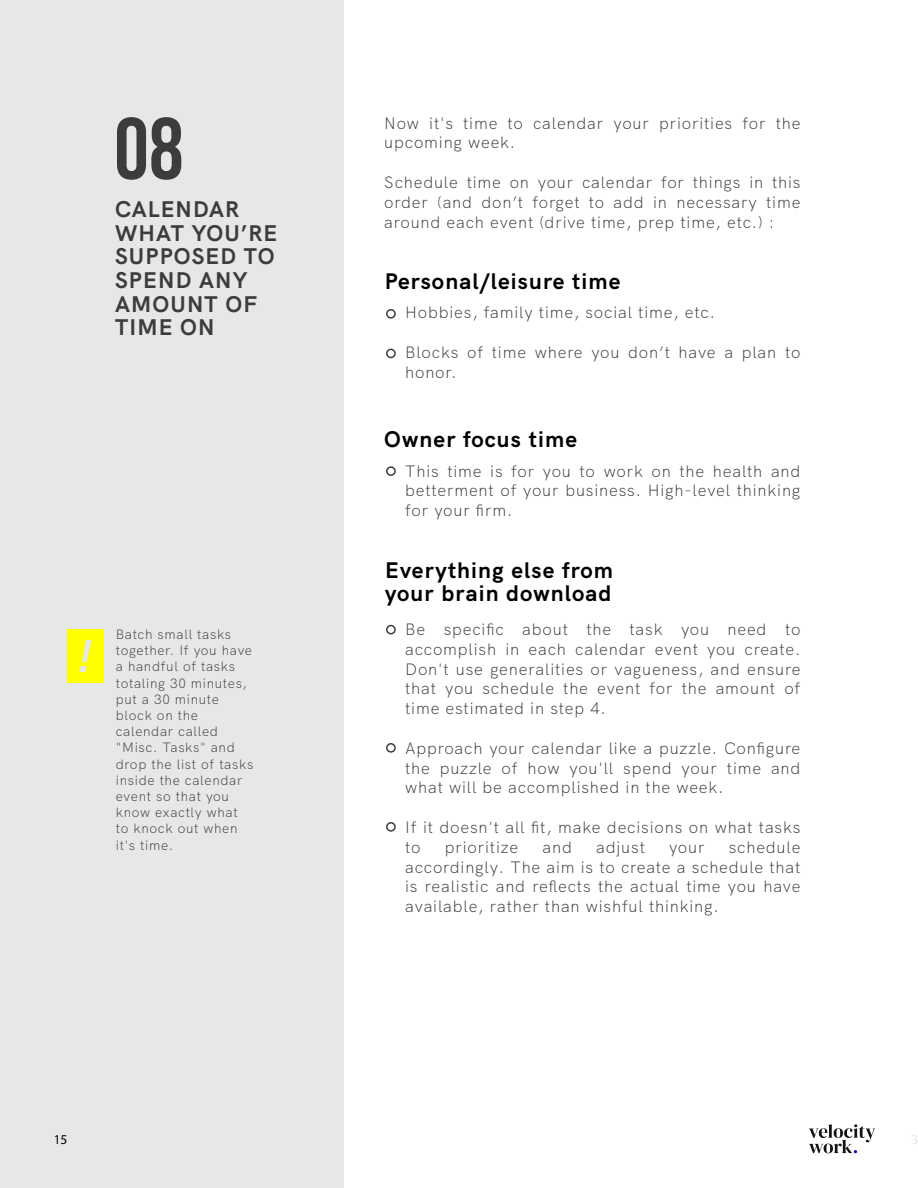
<style>
.page{position:relative;width:918px;height:1188px;background:#fff}
.page>*{position:absolute;margin:0;border:0;box-sizing:border-box;transform-origin:0 0}
.t1{font:87px "Bebas Neue";color:#3c3c3c}
.t2{font:italic 700 45.9px "HK Grotesk";color:#e6e7e8}
.t3{font:700 22.65px/23.7px "HK Grotesk";letter-spacing:.05em;color:#3c3c3c}
.t4{font:700 22.5px/22.5px "HK Grotesk";letter-spacing:.05em;color:#000}
.t5{font:300 16.5px/19.8px "HK Grotesk";letter-spacing:.05em;color:#3c3c3c;text-align:justify}
.t6{font:300 13.5px/16.2px "HK Grotesk";letter-spacing:.05em;color:#3c3c3c}
.t7{font:13.5px "Myriad Pro";color:#000}
.t8{font:13.5px "Myriad Pro";color:#e6e7e8}
</style>
<div class="page">
<div style="left:0;top:0;width:344px;height:1188px;background:#e6e7e8"></div>
<div style="left:386px;top:309px;width:10px;height:10px;border:1px solid #3c3c3c;border-radius:50%"></div>
<div style="left:386px;top:349px;width:10px;height:9px;border:1px solid #3c3c3c;border-radius:50%"></div>
<div style="left:386px;top:466px;width:10px;height:10px;border:1px solid #3c3c3c;border-radius:50%"></div>
<div style="left:386px;top:625px;width:10px;height:9px;border:1px solid #3c3c3c;border-radius:50%"></div>
<div style="left:386px;top:743px;width:10px;height:10px;border:1px solid #3c3c3c;border-radius:50%"></div>
<div style="left:386px;top:822px;width:10px;height:10px;border:1px solid #3c3c3c;border-radius:50%"></div>
<svg style="left:809px;top:1124px;width:66px;height:30px"></svg>
<div style="left:67px;top:630px;width:37px;height:53px;background:#ff0"></div>
<h1 class="t1" style="left:114px;top:100px;width:71px">08</h1>
<h3 class="t3" style="left:115px;top:195px;width:164px">CALENDAR<br>WHAT YOU’RE<br>SUPPOSED TO<br>SPEND ANY<br>AMOUNT OF<br>TIME ON</h3>
<h2 class="t2" style="left:78px;top:620px;width:16px">!</h2>
<p class="t6" style="left:116px;top:625px;width:139px">Batch small tasks together. If you have a handful of tasks totaling 30 minutes, put a 30 minute block on the calendar called "Misc. Tasks" and drop the list of tasks inside the calendar event so that you know exactly what to knock out when it's time.</p>
<p class="t7" style="left:54px;top:1131px;width:15px">15</p>
<p class="t5" style="left:384px;top:112px;width:418px">Now it's time to calendar your priorities for the upcoming week.</p>
<p class="t5" style="left:384px;top:171px;width:418px">Schedule time on your calendar for things in this order (and don’t forget to add in necessary time around each event (drive time, prep time, etc.) :</p>
<h3 class="t4" style="left:385px;top:268px;width:237px">Personal/leisure time</h3>
<p class="t5" style="left:405px;top:301px;width:311px">Hobbies, family time, social time, etc.</p>
<p class="t5" style="left:405px;top:341px;width:397px">Blocks of time where you don’t have a plan to honor.</p>
<h3 class="t4" style="left:384px;top:426px;width:194px">Owner focus time</h3>
<p class="t5" style="left:405px;top:460px;width:397px">This time is for you to work on the health and betterment of your business. High-level thinking for your firm.</p>
<h3 class="t4" style="left:385px;top:557px;width:229px">Everything else from your brain download</h3>
<p class="t5" style="left:405px;top:618px;width:397px">Be specific about the task you need to accomplish in each calendar event you create.<br>Don't use generalities or vagueness, and ensure that you schedule the event for the amount of time estimated in step 4.</p>
<p class="t5" style="left:405px;top:737px;width:397px">Approach your calendar like a puzzle. Configure the puzzle of how you'll spend your time and what will be accomplished in the week.</p>
<p class="t5" style="left:405px;top:816px;width:397px">If it doesn't all fit, make decisions on what tasks to</p>
<p class="t5" style="left:405px;top:836px;width:397px;text-indent:324px">schedule accordingly. The aim is to create a schedule that is realistic and reflects the actual time you have available, rather than wishful thinking.</p>
<p class="t5" style="left:445px;top:836px;width:75px">prioritize</p>
<p class="t5" style="left:542px;top:836px;width:31px">and</p>
<p class="t5" style="left:596px;top:836px;width:50px">adjust</p>
<p class="t5" style="left:669px;top:836px;width:37px">your</p>
<p class="t8" style="left:911px;top:1131px;width:8px">3</p>
</div>
